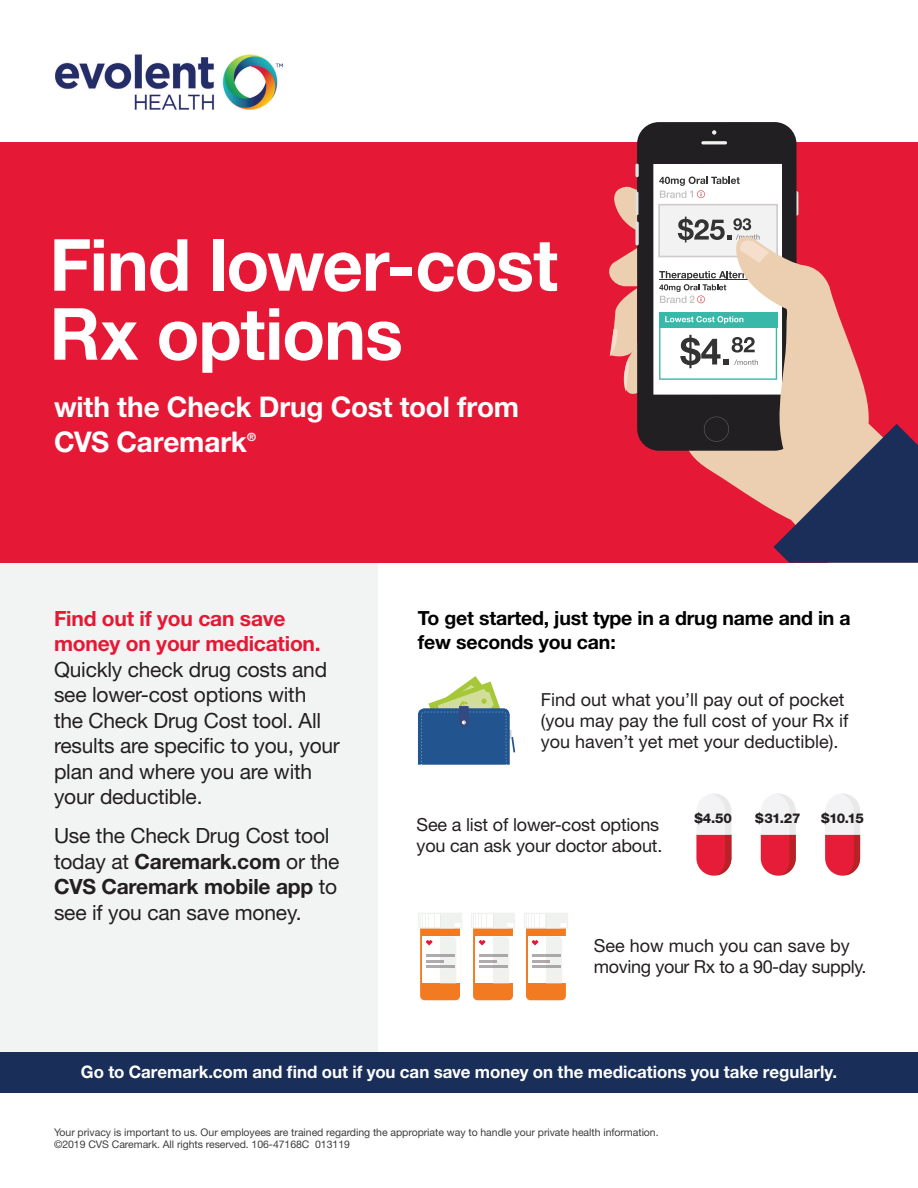
<style>
.page{position:relative;width:918px;height:1188px;background:#fff}
.page>*{position:absolute;margin:0;border:0;box-sizing:border-box;transform-origin:0 0}
.Headline{font:700 72px/69px "Helvetica Neue LT Std";letter-spacing:-.015em;color:#fff}
.Headline-2{font:700 28.5px "Helvetica Neue LT Std";letter-spacing:-.005em;color:#fff}
.t1{font:21px/25.5px "Helvetica Neue LT Std";letter-spacing:-.01em;color:#231f20}
.t2{font:700 19.5px/24px "Helvetica Neue LT Std";letter-spacing:-.01em;color:#000002}
.t3{font:18px/21px "Helvetica Neue LT Std";color:#231f20}
.t4{font:18px "Helvetica Neue LT Std";letter-spacing:-.02em;color:#231f20}
.Headline-3{font:700 17.25px "Helvetica Neue LT Std";color:#fff}
.t5{font:800 13.5px "Helvetica Neue LT Std";letter-spacing:-.04em;color:#231f20}
.Headline-4{font:700 11.4px "Helvetica Neue LT Std";color:#fff}
.t6{font:10.5px "Helvetica Neue LT Std";letter-spacing:-.005em;color:#3e3e3f}
.s1{font-weight:700;color:#e51836}
.s2{font-weight:700}
</style>
<div class="page">
<div style="left:0;top:563px;width:378px;height:520px;background:#f2f4f3"></div>
<div style="left:0;top:143px;width:918px;height:420px;background:#e51836"></div>
<div style="left:637px;top:122px;width:160px;height:329px;background:#211f21;border-radius:22px"></div>
<svg style="left:635px;top:164px;width:4px;height:13px"></svg>
<svg style="left:712px;top:130px;width:4px;height:5px"></svg>
<hr style="left:701px;top:141px;width:26px;height:3px;background:#f0f2f0;border-radius:2px">
<div style="left:653px;top:164px;width:129px;height:231px;background:#fff"></div>
<svg style="left:609px;top:177px;width:309px;height:386px"></svg>
<svg style="left:418px;top:676px;width:97px;height:89px"></svg>
<svg style="left:761px;top:794px;width:35px;height:82px"></svg>
<svg style="left:825px;top:794px;width:35px;height:82px"></svg>
<svg style="left:696px;top:794px;width:35px;height:82px"></svg>
<div style="left:524px;top:913px;width:44px;height:16px;background:#f0f2f0;border:2px solid #f0f2f0"></div>
<svg style="left:526px;top:913px;width:42px;height:87px"></svg>
<div style="left:471px;top:913px;width:44px;height:16px;background:#f0f2f0;border:2px solid #f0f2f0"></div>
<svg style="left:473px;top:913px;width:42px;height:87px"></svg>
<div style="left:418px;top:913px;width:44px;height:16px;background:#f0f2f0;border:2px solid #f0f2f0"></div>
<svg style="left:420px;top:913px;width:42px;height:87px"></svg>
<div style="left:0;top:1052px;width:918px;height:40px;background:#192e58"></div>
<img style="left:55px;top:54px;width:228px;height:56px">
<p class="Headline" style="left:50px;top:229px;width:510px">Find lower-cost<br>Rx options</p>
<p class="Headline-2" style="left:54px;top:389px;width:467px">with the Check Drug Cost tool from</p>
<p class="Headline-2" style="left:54px;top:424px;width:195px">CVS Caremark</p>
<p class="Headline-4" style="left:247px;top:430px;width:10px">®</p>
<p class="t1" style="left:54px;top:605px;width:287px"><span class="s1">Find out if you can save money on your medication.<br></span>Quickly check drug costs and see lower-cost options with the Check Drug Cost tool. All results are specific to you, your plan and where you are with your deductible.</p>
<p class="t1" style="left:54px;top:823px;width:287px">Use the Check Drug Cost tool today at <span class="s2">Caremark.com</span> or the</p>
<p class="t1" style="left:54px;top:874px;width:285px"><span class="s2">CVS Caremark mobile app</span> to see if you can save money.</p>
<p class="t2" style="left:418px;top:605px;width:434px">To get started, just type in a drug name and in a few seconds you can:</p>
<p class="t3" style="left:541px;top:689px;width:309px">Find out what you’ll pay out of pocket (you may pay the full cost of your Rx if you haven’t yet met your deductible).</p>
<p class="t3" style="left:417px;top:813px;width:244px">See a list of lower-cost options</p>
<p class="t3" style="left:417px;top:834px;width:247px">you can ask your doctor about.</p>
<p class="t5" style="left:694px;top:811px;width:39px">$4.50</p>
<p class="t5" style="left:755px;top:811px;width:47px">$31.27</p>
<p class="t5" style="left:821px;top:811px;width:44px">$10.15</p>
<p class="t3" style="left:594px;top:935px;width:257px">See how much you can save by</p>
<p class="t4" style="left:594px;top:956px;width:274px">moving your Rx to a 90-day supply.</p>
<p class="Headline-3" style="left:81px;top:1061px;width:758px">Go to Caremark.com and find out if you can save money on the medications you take regularly.</p>
<p class="t6" style="left:54px;top:1126px;width:606px">Your privacy is important to us. Our employees are trained regarding the appropriate way to handle your private health information.</p>
<p class="t6" style="left:54px;top:1138px;width:297px">©2019 CVS Caremark. All rights reserved. 106-47168C 013119</p>
</div>
